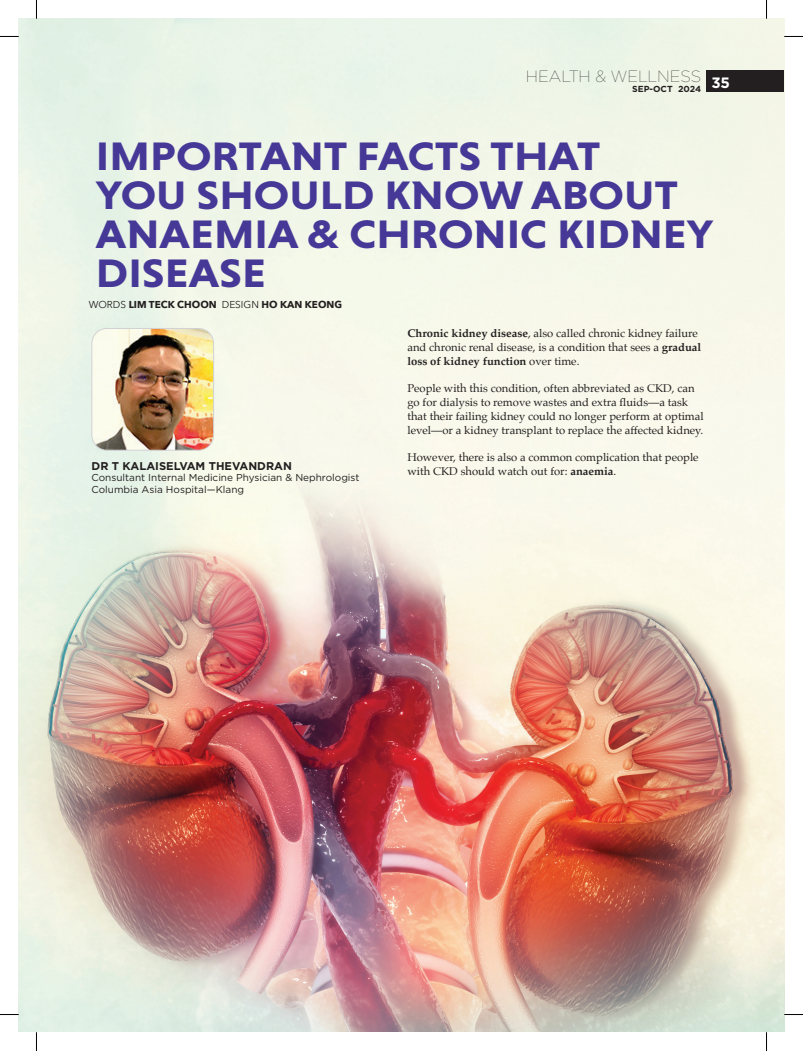
<style>
.page{position:relative;width:803px;height:1051px;background:#fff}
.page>*{position:absolute;margin:0;border:0;box-sizing:border-box;transform-origin:0 0}
.BodyCopy_Franklin_9_5pt{font:700 40.38px/39px "Niveau Grotesk";color:#453897;scale:1.15 1}
.t1{font:100 16.25px "Gotham";color:#231f20}
.t2{font:11.25px/13.8px "Palatino";color:#231f20}
.t3{font:700 11.25px "Gotham";color:#231f20}
.t4{font:10px "Gotham";color:#231f20}
.BodyCopy_Franklin_9_5pt-2{font:700 10px "Avenir Next";color:#231f20}
.t5{font:700 8.75px "Gotham HTF";color:#231f20}
.s1{font-weight:400}
.s2{font-weight:700}
</style>
<div class="page">
<img style="left:19px;top:19px;width:765px;height:1012px">
<img style="left:92px;top:328px;width:122px;height:122px">
<div style="left:92px;top:328px;width:122px;height:122px;border:1px solid #d1d2d4;border-radius:15px"></div>
<div style="left:706px;top:71px;width:77px;height:21px;background:#231f20"></div>
<svg style="left:0;top:36px;width:19px;height:1px"></svg>
<svg style="left:784px;top:36px;width:19px;height:1px"></svg>
<svg style="left:0;top:1014px;width:19px;height:1px"></svg>
<svg style="left:784px;top:1014px;width:19px;height:1px"></svg>
<svg style="left:36px;top:0;width:1px;height:19px"></svg>
<svg style="left:36px;top:1032px;width:1px;height:19px"></svg>
<svg style="left:766px;top:0;width:1px;height:19px"></svg>
<svg style="left:766px;top:1032px;width:1px;height:19px"></svg>
<h2 class="t1" style="left:526px;top:67px;width:177px">HEALTH &amp; WELLNESS</h2>
<p class="t5" style="left:632px;top:84px;width:99px">SEP-OCT 2024 <sup>35</sup></p>
<p class="BodyCopy_Franklin_9_5pt" style="left:96px;top:136px;width:538px">IMPORTANT FACTS THAT<br>YOU SHOULD KNOW ABOUT<br>ANAEMIA &amp; CHRONIC KIDNEY<br>DISEASE</p>
<p class="BodyCopy_Franklin_9_5pt-2" style="left:89px;top:296px;width:255px"><span class="s1">WORDS</span> LIM TECK CHOON <span class="s1">DESIGN</span> HO KAN KEONG</p>
<p class="t2" style="left:407px;top:327px;width:295px"><span class="s2">Chronic kidney disease</span>, also called chronic kidney failure and chronic renal disease, is a condition that sees a <span class="s2">gradual loss of kidney function</span> over time.</p>
<p class="t2" style="left:407px;top:382px;width:298px">People with this condition, often abbreviated as CKD, can go for dialysis to remove wastes and extra fluids—a task that their failing kidney could no longer perform at optimal level—or a kidney transplant to replace the affected kidney.</p>
<p class="t2" style="left:407px;top:450px;width:293px">However, there is also a common complication that people with CKD should watch out for: <span class="s2">anaemia</span>.</p>
<p class="t3" style="left:92px;top:458px;width:202px">DR T KALAISELVAM THEVANDRAN</p>
<p class="t4" style="left:92px;top:471px;width:269px">Consultant Internal Medicine Physician &amp; Nephrologist</p>
<p class="t4" style="left:92px;top:483px;width:154px">Columbia Asia Hospital—Klang</p>
</div>
